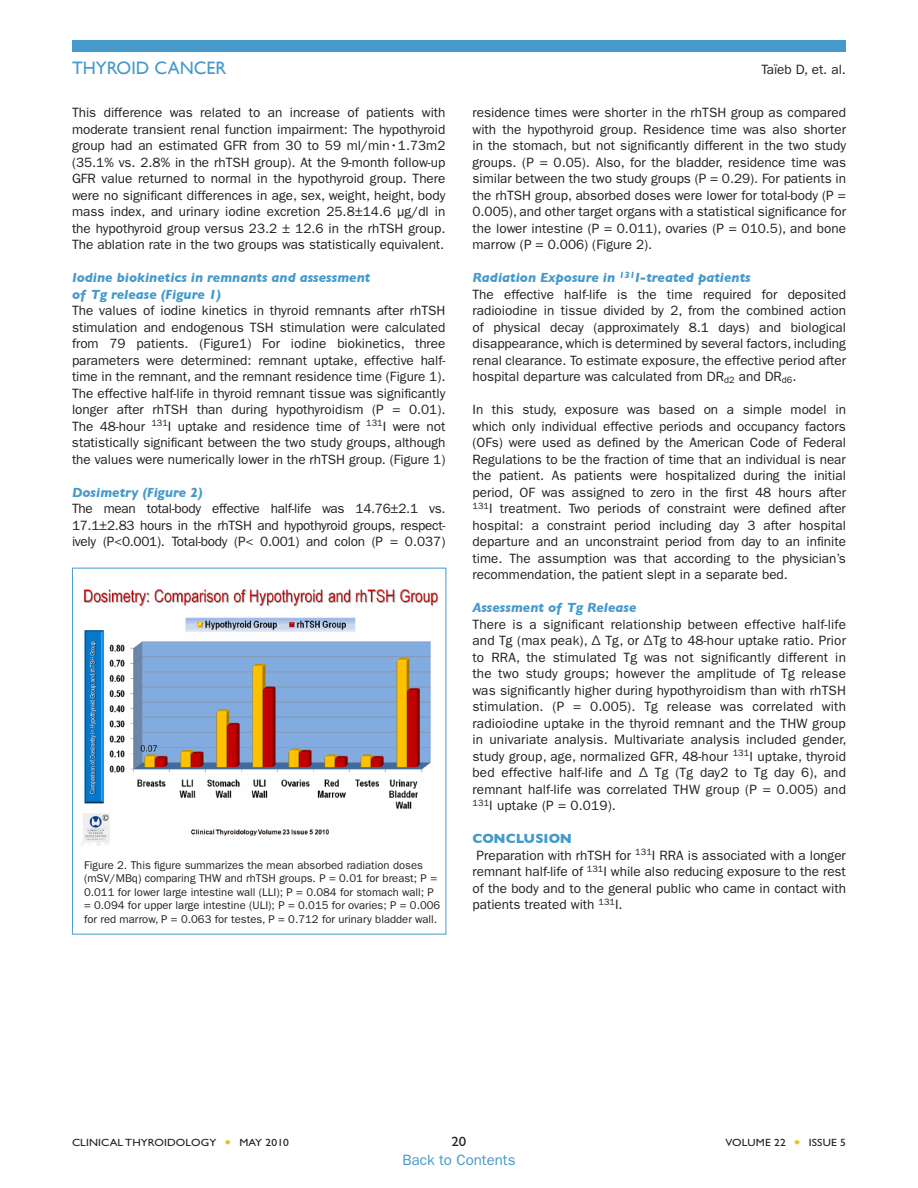
<style>
.page{position:relative;width:918px;height:1188px;background:#fff}
.page>*{position:absolute;margin:0;border:0;box-sizing:border-box;transform-origin:0 0}
.topic_header_page_2{font:18px "Gill Sans";color:#4599cb}
.t1{font:15px "ITC Franklin Gothic Std";color:#4599cb}
.body_summary{font:13.5px/16.5px "ITC Franklin Gothic Std";color:#231f20;text-align:justify}
.body_summary-2{font:13.5px/16.5px "ITC Franklin Gothic Std";letter-spacing:-.02em;color:#231f20}
.Body_Head_3{font:italic 700 13.5px/16.5px "Gill Sans";color:#4599cb}
.topic_header_page_2-2{font:13.5px "ITC Franklin Gothic Std";color:#231f20}
.Body_Head_2{font:700 13.5px "Gill Sans";color:#4599cb}
.t2{font:13.5px "Gill Sans Std";color:#231f20;scale:1.1 1}
.figure_note{font:11.25px/13.5px "ITC Franklin Gothic Std";color:#231f20}
.t3{font:10.5px "Gill Sans Std";letter-spacing:.01em;color:#231f20;scale:1.1 1}
.s1{color:#efc02d}
</style>
<div class="page">
<div style="left:72px;top:40px;width:774px;height:11px;background:#4599cb"></div>
<img style="left:80px;top:567px;width:367px;height:281px">
<p class="topic_header_page_2" style="left:72px;top:57px;width:156px">THYROID CANCER</p>
<p class="topic_header_page_2-2" style="left:761px;top:62px;width:84px">Taïeb D, et. al.</p>
<p class="body_summary" style="left:72px;top:105px;width:375px;text-align:left">This difference was related to an increase of patients with moderate transient renal function impairment: The hypothyroid group had an estimated GFR from 30 to 59 ml/min•1. 73m2 (35. 1% vs. 2. 8% in the rhTSH group). At the 9-month follow-up GFR value returned to normal in the hypothyroid group. There were no significant differences in age, sex, weight, height, body mass index, and urinary iodine excretion 25.8±14.6 µg/dl in the hypothyroid group versus 23. 2 ± 12. 6 in the rhTSH group.<br>The ablation rate in the two groups was statistically equivalent.</p>
<p class="Body_Head_3" style="left:72px;top:269px;width:300px">Iodine biokinetics in remnants and assessment of Tg release (Figure 1)</p>
<p class="body_summary" style="left:72px;top:303px;width:375px;text-align:left">The values of iodine kinetics in thyroid remnants after rhTSH stimulation and endogenous TSH stimulation were calculated from 79 patients. (Figure1) For iodine biokinetics, three parameters were determined: remnant uptake, effective half&shy;time in the remnant, and the remnant residence time (Figure 1).<br>The effective half-life in thyroid remnant tissue was significantly longer after rhTSH than during hypothyroidism (P = 0. 01).<br>The 48-hour <sup>131</sup>I uptake and residence time of <sup>131</sup>I were not statistically significant between the two study groups, although the values were numerically lower in the rhTSH group. (Figure 1)</p>
<p class="Body_Head_3" style="left:72px;top:484px;width:132px">Dosimetry (Figure 2)</p>
<p class="body_summary-2" style="left:72px;top:501px;width:372px">The mean total-body effective half-life was 14. 76±2. 1 vs.</p>
<p class="body_summary-2" style="left:72px;top:517px;width:375px">17. 1±2. 83 hours in the rhTSH and hypothyroid groups, respect&shy;ively (P&lt;0.001). Total-body (P&lt; 0.001) and colon (P = 0. 037)</p>
<p class="body_summary" style="left:472px;top:105px;width:375px">residence times were shorter in the rhTSH group as compared with the hypothyroid group. Residence time was also shorter in the stomach, but not significantly different in the two study groups. (P = 0.05). Also, for the bladder, residence time was similar between the two study groups (P = 0. 29). For patients in the rhTSH group, absorbed doses were lower for total-body (P =</p>
<p class="body_summary" style="left:472px;top:204px;width:375px">0. 005), and other target organs with a statistical significance for the lower intestine (P = 0.011), ovaries (P = 010. 5), and bone marrow (P = 0. 006) (Figure 2).</p>
<p class="Body_Head_3" style="left:472px;top:269px;width:280px">Radiation Exposure in <sup>131</sup>I-treated patients</p>
<p class="body_summary" style="left:472px;top:286px;width:375px">The effective half-life is the time required for deposited radioiodine in tissue divided by 2, from the combined action of physical decay (approximately 8. 1 days) and biological disappearance, which is determined by several factors, including renal clearance. To estimate exposure, the effective period after hospital departure was calculated from DR<sub>d2</sub> and DR<sub>d6</sub>.</p>
<p class="body_summary" style="left:472px;top:402px;width:375px">In this study, exposure was based on a simple model in which only individual effective periods and occupancy factors (OFs) were used as defined by the American Code of Federal Regulations to be the fraction of time that an individual is near the patient. As patients were hospitalized during the initial period, OF was assigned to zero in the first 48 hours after <sup>131</sup>I treatment. Two periods of constraint were defined after hospital: a constraint period including day 3 after hospital departure and an unconstraint period from day to an infinite time. The assumption was that according to the physician’s recommendation, the patient slept in a separate bed.</p>
<p class="Body_Head_3" style="left:472px;top:599px;width:166px">Assessment of Tg Release</p>
<p class="body_summary" style="left:472px;top:616px;width:376px">There is a significant relationship between effective half-life and Tg (max peak), Δ Tg, or ΔTg to 48-hour uptake ratio. Prior to RRA, the stimulated Tg was not significantly different in the two study groups; however the amplitude of Tg release was significantly higher during hypothyroidism than with rhTSH stimulation. (P = 0. 005). Tg release was correlated with radioiodine uptake in the thyroid remnant and the THW group in univariate analysis. Multivariate analysis included gender, study group, age, normalized GFR, 48-hour <sup>131</sup>I uptake, thyroid bed effective half-life and Δ Tg (Tg day2 to Tg day 6), and remnant half-life was correlated THW group (P = 0. 005) and <sup>131</sup>I uptake (P = 0.019).</p>
<p class="Body_Head_2" style="left:472px;top:831px;width:101px">CONCLUSION</p>
<p class="body_summary" style="left:472px;top:847px;width:375px;text-indent:4px">Preparation with rhTSH for <sup>131</sup>I RRA is associated with a longer remnant half-life of <sup>131</sup>I while also reducing exposure to the rest of the body and to the general public who came in contact with patients treated with <sup>131</sup>I.</p>
<p class="figure_note" style="left:84px;top:858px;width:358px">Figure 2. This figure summarizes the mean absorbed radiation doses (mSV/MBq) comparing THW and rhTSH groups. P = 0.01 for breast; P = 0.011 for lower large intestine wall (LLI); P = 0.084 for stomach wall; P = 0.094 for upper large intestine (ULI); P = 0.015 for ovaries; P = 0.006 for red marrow, P = 0.063 for testes, P = 0. 712 for urinary bladder wall.</p>
<p class="t3" style="left:72px;top:1137px;width:199px">CLINICAL THYROIDOLOGY <span class="s1">●</span> MAY 2010</p>
<p class="t2" style="left:451px;top:1134px;width:15px">20</p>
<p class="t3" style="left:726px;top:1137px;width:111px">VOLUME 22 <span class="s1">●</span> ISSUE 5</p>
<p class="t1" style="left:402px;top:1151px;width:115px">Back to Contents</p>
</div>
